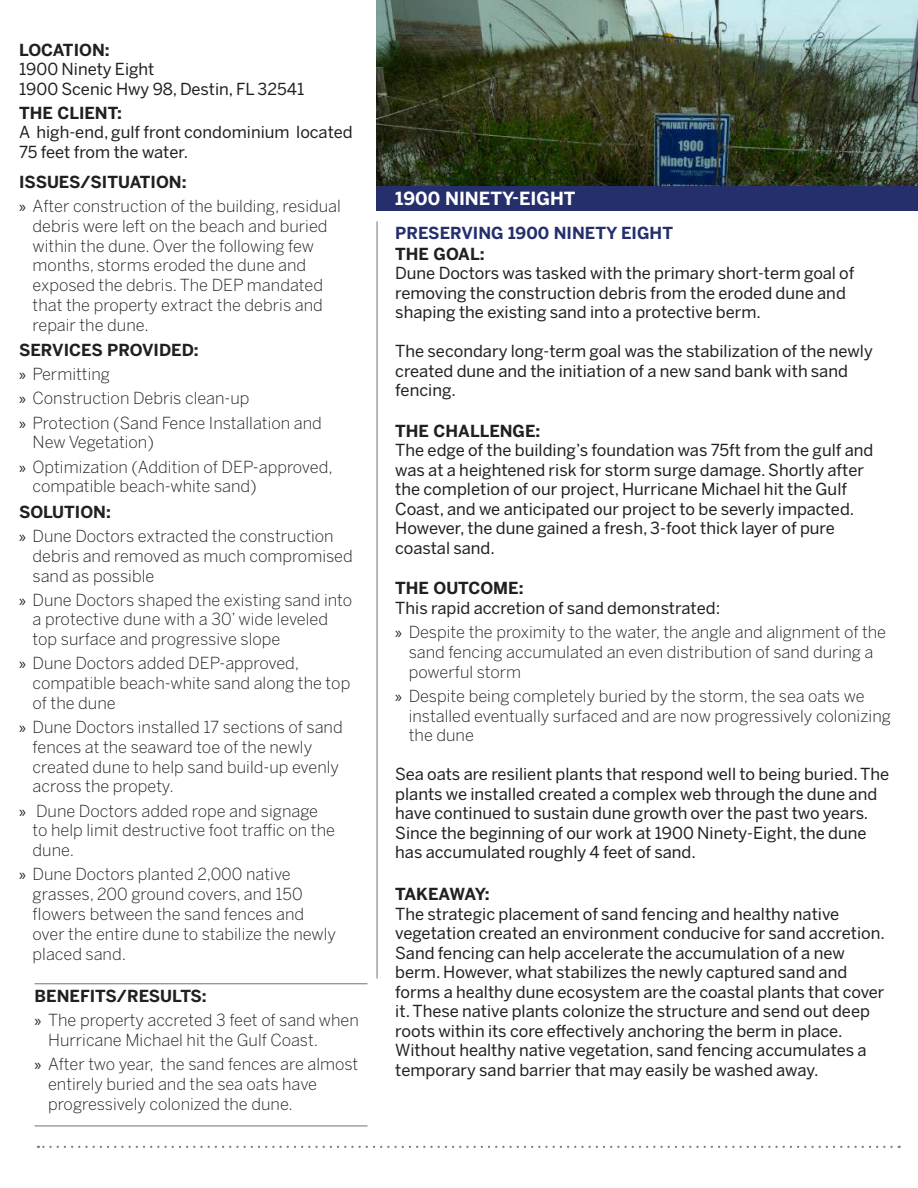
<style>
.page{position:relative;width:918px;height:1188px;background:#fff}
.page>*{position:absolute;margin:0;border:0;box-sizing:border-box;transform-origin:0 0}
.t1{font:700 18px "Benton Sans";color:#fff}
.t2{font:300 16.5px/19.8px "Benton Sans";color:#221f1f}
.t3{font:16.5px/19.5px "Benton Sans";color:#221f1f}
.t4{font:700 16.5px "Benton Sans";color:#221f1f}
.t5{font:700 16.5px "Benton Sans";color:#242f6c}
.t6{font:700 16.5px "Benton Sans";letter-spacing:-.05em;color:#221f1f}
.s1{font-weight:700}
.s2{font-family:"Myriad Pro";font-weight:400}
.s3{font-weight:400}
</style>
<div class="page">
<img style="left:376px;top:0;width:541px;height:202px">
<svg style="left:38px;top:1146px;width:854px;height:2px"></svg>
<hr style="left:35px;top:983px;width:333px;height:1px;background:#808284">
<hr style="left:35px;top:1125px;width:333px;height:1px;background:#808284">
<hr style="left:377px;top:221px;width:1px;height:757px;background:#808284">
<div style="left:377px;top:186px;width:541px;height:25px;background:#242f6c"></div>
<p class="t4" style="left:19px;top:43px;width:92px">LOCATION:</p>
<p class="t3" style="left:19px;top:61px;width:287px">1900 Ninety Eight<br>1900 Scenic Hwy 98, Destin, FL 32541</p>
<p class="t4" style="left:19px;top:106px;width:104px">THE CLIENT:</p>
<p class="t3" style="left:19px;top:124px;width:335px">A high-end, gulf front condominium located<br>75 feet from the water.</p>
<p class="t2" style="left:19px;top:171px;width:323px;line-height:24.2px"><span class="s1">ISSUES/SITUATION:<br></span><span class="s2">»</span> After construction of the building, residual</p>
<p class="t2" style="left:33px;top:217px;width:297px">debris were left on the beach and buried within the dune. Over the following few months, storms eroded the dune and exposed the debris. The DEP mandated that the property extract the debris and repair the dune.</p>
<p class="t2" style="left:19px;top:340px;width:304px;line-height:24.2px"><span class="s1">SERVICES PROVIDED:<br></span><span class="s2">»</span> Permitting<br><span class="s2">»</span> Construction Debris clean-up<br><span class="s2">»</span> Protection (Sand Fence Installation and</p>
<p class="t2" style="left:19px;top:432px;width:315px;line-height:24.2px;text-indent:14px">New Vegetation)<br><span class="s2">»</span> Optimization (Addition of DEP-approved,</p>
<p class="t2" style="left:33px;top:478px;width:226px">compatible beach-white sand)</p>
<p class="t2" style="left:19px;top:501px;width:316px;line-height:24.2px"><span class="s1">SOLUTION:<br></span><span class="s2">»</span> Dune Doctors extracted the construction</p>
<p class="t2" style="left:33px;top:547px;width:322px">debris and removed as much compromised sand as possible</p>
<p class="t2" style="left:33px;top:591px;width:321px;text-indent:-14px"><span class="s2">»</span> Dune Doctors shaped the existing sand into a protective dune with a 30’ wide leveled top surface and progressive slope</p>
<p class="t2" style="left:33px;top:655px;width:319px;text-indent:-14px"><span class="s2">»</span> Dune Doctors added DEP-approved, compatible beach-white sand along the top of the dune</p>
<p class="t2" style="left:33px;top:719px;width:312px;text-indent:-14px"><span class="s2">»</span> Dune Doctors installed 17 sections of sand fences at the seaward toe of the newly created dune to help sand build-up evenly across the propety.</p>
<p class="t2" style="left:33px;top:802px;width:304px;text-indent:-14px"><span class="s2">»</span> Dune Doctors added rope and signage to help limit destructive foot traffic on the dune.</p>
<p class="t2" style="left:33px;top:866px;width:305px;text-indent:-14px"><span class="s2">»</span> Dune Doctors planted 2,000 native grasses, 200 ground covers, and 150 flowers between the sand fences and over the entire dune to stabilize the newly placed sand.</p>
<p class="t2" style="left:35px;top:986px;width:326px;line-height:24.2px"><span class="s1">BENEFITS/RESULTS:<br></span><span class="s2">»</span> The property accreted 3 feet of sand when</p>
<p class="t2" style="left:35px;top:1030px;width:325px;line-height:24.2px;text-indent:14px">Hurricane Michael hit the Gulf Coast.<br><span class="s2">»</span> After two year, the sand fences are almost</p>
<p class="t2" style="left:48px;top:1076px;width:271px">entirely buried and the sea oats have progressively colonized the dune.</p>
<p class="t1" style="left:395px;top:191px;width:182px">1900 NINETY-EIGHT</p>
<p class="t5" style="left:395px;top:226px;width:279px">PRESERVING 1900 NINETY EIGHT</p>
<p class="t4" style="left:395px;top:247px;width:91px">THE GOAL:</p>
<p class="t3" style="left:395px;top:265px;width:461px">Dune Doctors was tasked with the primary short-term goal of removing the construction debris from the eroded dune and shaping the existing sand into a protective berm.</p>
<p class="t3" style="left:395px;top:343px;width:479px">The secondary long-term goal was the stabilization of the newly created dune and the initiation of a new sand bank with sand fencing.</p>
<p class="t4" style="left:395px;top:424px;width:147px">THE CHALLENGE:</p>
<p class="t3" style="left:395px;top:442px;width:480px">The edge of the building’s foundation was 75ft from the gulf and was at a heightened risk for storm surge damage. Shortly after the completion of our project, Hurricane Michael hit the Gulf Coast, and we anticipated our project to be severly impacted.<br>However, the dune gained a fresh, 3-foot thick layer of pure coastal sand.</p>
<p class="t4" style="left:395px;top:582px;width:130px">THE OUTCOME:</p>
<p class="t2" style="left:395px;top:597px;width:492px;line-height:24.2px"><span class="s3">This rapid accretion of sand demonstrated:<br></span><span class="s2">»</span> Despite the proximity to the water, the angle and alignment of the</p>
<p class="t2" style="left:409px;top:643px;width:466px">sand fencing accumulated an even distribution of sand during a powerful storm</p>
<p class="t2" style="left:409px;top:687px;width:484px;text-indent:-14px"><span class="s2">»</span> Despite being completely buried by the storm, the sea oats we installed eventually surfaced and are now progressively colonizing the dune</p>
<p class="t3" style="left:395px;top:766px;width:495px">Sea oats are resilient plants that respond well to being buried. The plants we installed created a complex web through the dune and have continued to sustain dune growth over the past two years.<br>Since the beginning of our work at 1900 Ninety-Eight, the dune has accumulated roughly 4 feet of sand.</p>
<p class="t6" style="left:395px;top:888px;width:96px">TAKEAWAY:</p>
<p class="t3" style="left:395px;top:906px;width:491px">The strategic placement of sand fencing and healthy native vegetation created an environment conducive for sand accretion.<br>Sand fencing can help accelerate the accumulation of a new berm. However, what stabilizes the newly captured sand and forms a healthy dune ecosystem are the coastal plants that cover it. These native plants colonize the structure and send out deep roots within its core effectively anchoring the berm in place.<br>Without healthy native vegetation, sand fencing accumulates a temporary sand barrier that may easily be washed away.</p>
</div>
